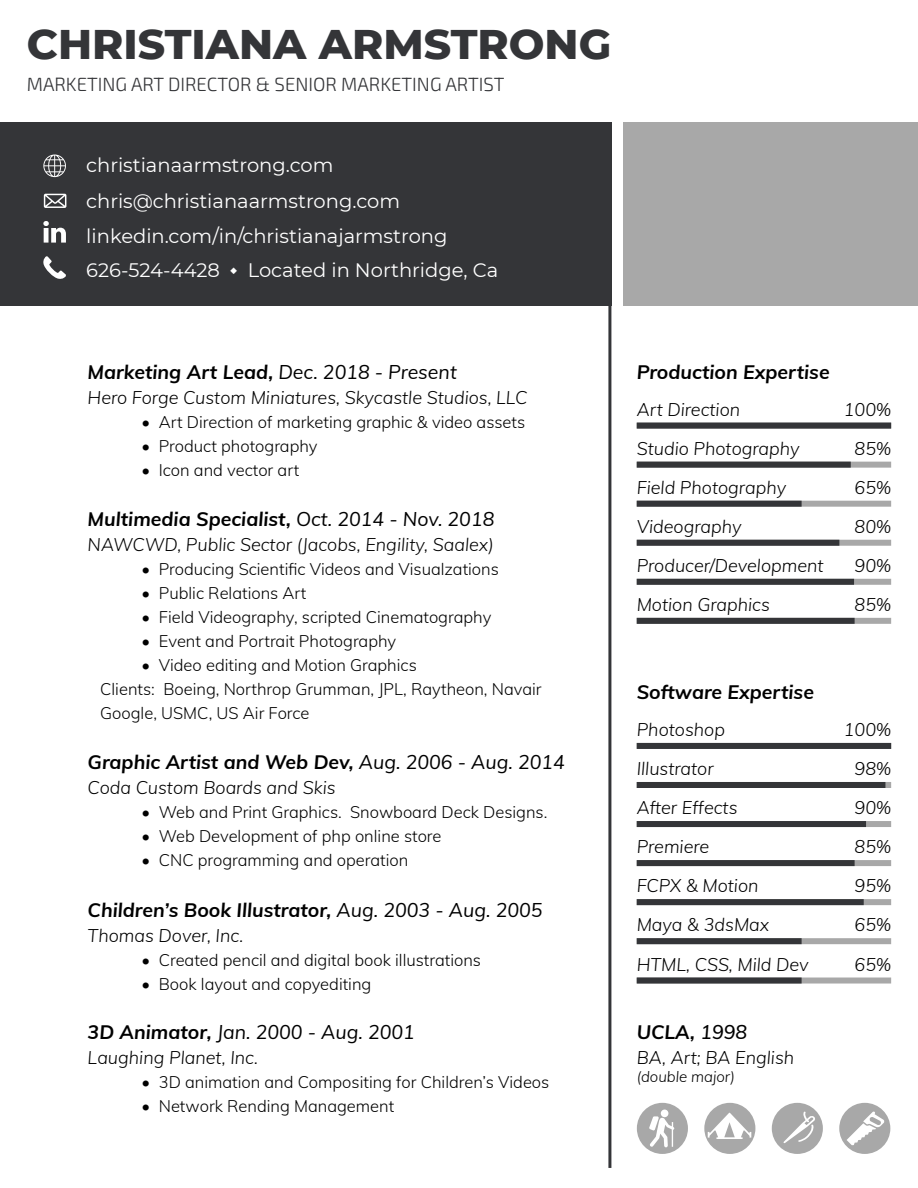
<style>
.page{position:relative;width:918px;height:1188px;background:#fff}
.page>*{position:absolute;margin:0;border:0;box-sizing:border-box;transform-origin:0 0}
.t1{font:800 42.3px "Montserrat";color:#343538}
.t2{font:italic 700 19.5px "Mulish";color:#000}
.t3{font:19.5px/35.7px "Montserrat";color:#fff}
.t4{font:italic 19.5px "Mulish";color:#000}
.t5{font:300 19.05px "Exo 2";color:#343538}
.t6{font:italic 300 18px "Mulish";color:#000}
.t7{font:300 16.5px/24px "Mulish";color:#000}
.t8{font:italic 300 15px "Mulish";color:#000}
.s1{font-weight:400}
.s2{font-weight:700}
.s3{font-weight:500}
</style>
<div class="page">
<hr style="left:608px;top:305px;width:3px;height:863px;background:#343538">
<div style="left:623px;top:122px;width:295px;height:183px;background:#a8a8a8"></div>
<div style="left:0;top:122px;width:611px;height:183px;background:#343538"></div>
<svg style="left:43px;top:155px;width:23px;height:22px"></svg>
<svg style="left:44px;top:194px;width:22px;height:14px"></svg>
<svg style="left:43px;top:256px;width:23px;height:23px"></svg>
<svg style="left:43px;top:221px;width:23px;height:22px"></svg>
<div style="left:637px;top:462px;width:254px;height:6px;background:#a8a8a8"></div>
<div style="left:637px;top:501px;width:254px;height:6px;background:#a8a8a8"></div>
<div style="left:637px;top:540px;width:254px;height:6px;background:#a8a8a8"></div>
<div style="left:637px;top:579px;width:254px;height:6px;background:#a8a8a8"></div>
<div style="left:637px;top:618px;width:254px;height:6px;background:#a8a8a8"></div>
<svg style="left:885px;top:782px;width:6px;height:6px"></svg>
<div style="left:637px;top:821px;width:254px;height:6px;background:#a8a8a8"></div>
<div style="left:637px;top:860px;width:254px;height:6px;background:#a8a8a8"></div>
<div style="left:637px;top:899px;width:254px;height:6px;background:#a8a8a8"></div>
<div style="left:637px;top:938px;width:254px;height:6px;background:#a8a8a8"></div>
<div style="left:637px;top:978px;width:254px;height:6px;background:#a8a8a8"></div>
<div style="left:637px;top:423px;width:254px;height:6px;background:#343538"></div>
<div style="left:637px;top:462px;width:214px;height:6px;background:#343538"></div>
<div style="left:637px;top:501px;width:165px;height:6px;background:#343538"></div>
<div style="left:637px;top:540px;width:202px;height:6px;background:#343538"></div>
<div style="left:637px;top:579px;width:217px;height:6px;background:#343538"></div>
<div style="left:637px;top:618px;width:218px;height:6px;background:#343538"></div>
<div style="left:637px;top:743px;width:254px;height:6px;background:#343538"></div>
<div style="left:637px;top:782px;width:248px;height:6px;background:#343538"></div>
<div style="left:637px;top:821px;width:229px;height:6px;background:#343538"></div>
<div style="left:637px;top:860px;width:218px;height:6px;background:#343538"></div>
<div style="left:637px;top:899px;width:227px;height:6px;background:#343538"></div>
<div style="left:637px;top:938px;width:165px;height:6px;background:#343538"></div>
<div style="left:637px;top:978px;width:165px;height:6px;background:#343538"></div>
<div style="left:637px;top:1103px;width:51px;height:51px;background:#a8a8a8;border-radius:50%"></div>
<svg style="left:649px;top:1110px;width:25px;height:37px"></svg>
<div style="left:772px;top:1103px;width:51px;height:51px;background:#a8a8a8;border-radius:50%"></div>
<svg style="left:783px;top:1112px;width:32px;height:31px"></svg>
<div style="left:704px;top:1103px;width:51px;height:51px;background:#a8a8a8;border-radius:50%"></div>
<svg style="left:708px;top:1105px;width:43px;height:34px"></svg>
<div style="left:839px;top:1103px;width:51px;height:51px;background:#a8a8a8;border-radius:50%"></div>
<svg style="left:847px;top:1111px;width:37px;height:34px"></svg>
<h1 class="t1" style="left:27px;top:13px;width:586px">CHRISTIANA ARMSTRONG</h1>
<p class="t5" style="left:27px;top:71px;width:479px">MARKETING ART DIRECTOR &amp; SENIOR MARKETING ARTIST</p>
<p class="t3" style="left:86px;top:147px;width:315px">christianaarmstrong.com chris@christianaarmstrong.com</p>
<p class="t3" style="left:86px;top:217px;width:363px">linkedin.com/in/christianajarmstrong</p>
<p class="t3" style="left:86px;top:251px;width:413px">626-524-4428 <sup>◆</sup> Located in Northridge, Ca</p>
<p class="t2" style="left:88px;top:357px;width:371px">Marketing Art Lead, <span class="s1">Dec. 2018 - Present</span></p>
<p class="t6" style="left:88px;top:384px;width:441px">Hero Forge Custom Miniatures, Skycastle Studios, LLC</p>
<p class="t7" style="left:142px;top:409px;width:385px">• Art Direction of marketing graphic &amp; video assets</p>
<p class="t7" style="left:142px;top:433px;width:177px">• Product photography</p>
<p class="t7" style="left:142px;top:457px;width:159px">• Icon and vector art</p>
<p class="t2" style="left:88px;top:505px;width:408px">Multimedia Specialist, <span class="s1">Oct. 2014 - Nov. 2018</span></p>
<p class="t6" style="left:88px;top:532px;width:408px">NAWCWD, Public Sector (Jacobs, Engility, Saalex)</p>
<p class="t7" style="left:142px;top:557px;width:359px">• Producing Scientific Videos and Visualzations</p>
<p class="t7" style="left:142px;top:581px;width:166px">• Public Relations Art</p>
<p class="t7" style="left:142px;top:605px;width:351px">• Field Videography, scripted Cinematography</p>
<p class="t7" style="left:142px;top:629px;width:256px">• Event and Portrait Photography</p>
<p class="t7" style="left:100px;top:653px;width:443px;text-indent:41px">• Video editing and Motion Graphics<br>Clients: Boeing, Northrop Grumman, JPL, Raytheon, Navair<br>Google, USMC, US Air Force</p>
<p class="t2" style="left:88px;top:748px;width:479px">Graphic Artist and Web Dev, <span class="s1">Aug. 2006 - Aug. 2014</span></p>
<p class="t6" style="left:88px;top:774px;width:250px">Coda Custom Boards and Skis</p>
<p class="t7" style="left:142px;top:799px;width:407px">• Web and Print Graphics. Snowboard Deck Designs.</p>
<p class="t7" style="left:142px;top:823px;width:301px">• Web Development of php online store</p>
<p class="t7" style="left:142px;top:847px;width:268px">• CNC programming and operation</p>
<p class="t2" style="left:88px;top:895px;width:456px">Children’s Book Illustrator, <span class="s1">Aug. 2003 - Aug. 2005</span></p>
<p class="t6" style="left:88px;top:922px;width:157px">Thomas Dover, Inc.</p>
<p class="t7" style="left:142px;top:947px;width:341px">• Created pencil and digital book illustrations</p>
<p class="t7" style="left:142px;top:971px;width:231px">• Book layout and copyediting</p>
<p class="t4" style="left:88px;top:1018px;width:329px"><span class="s2">3D Animator,</span> Jan. 2000 - Aug. 2001</p>
<p class="t6" style="left:88px;top:1045px;width:172px">Laughing Planet, Inc.</p>
<p class="t7" style="left:142px;top:1070px;width:409px">• 3D animation and Compositing for Children’s Videos</p>
<p class="t7" style="left:142px;top:1094px;width:254px">• Network Rending Management</p>
<p class="t2" style="left:637px;top:357px;width:194px">Production Expertise</p>
<p class="t6" style="left:637px;top:396px;width:105px">Art Direction</p>
<p class="t6" style="left:844px;top:396px;width:49px">100%</p>
<p class="t6" style="left:637px;top:435px;width:164px">Studio Photography</p>
<p class="t6" style="left:855px;top:435px;width:38px">85%</p>
<p class="t6" style="left:637px;top:474px;width:151px">Field Photography</p>
<p class="t6" style="left:855px;top:474px;width:38px">65%</p>
<p class="t6" style="left:637px;top:513px;width:106px">Videography</p>
<p class="t6" style="left:855px;top:513px;width:38px">80%</p>
<p class="t6" style="left:637px;top:552px;width:188px">Producer/Development</p>
<p class="t6" style="left:855px;top:552px;width:38px">90%</p>
<p class="t6" style="left:637px;top:591px;width:135px">Motion Graphics</p>
<p class="t6" style="left:855px;top:591px;width:38px">85%</p>
<p class="t2" style="left:637px;top:678px;width:179px">Software Expertise</p>
<p class="t6" style="left:637px;top:716px;width:90px">Photoshop</p>
<p class="t6" style="left:844px;top:716px;width:49px">100%</p>
<p class="t6" style="left:637px;top:755px;width:78px">Illustrator</p>
<p class="t6" style="left:855px;top:755px;width:38px">98%</p>
<p class="t6" style="left:637px;top:795px;width:102px">After Effects</p>
<p class="t6" style="left:855px;top:795px;width:38px">90%</p>
<p class="t6" style="left:637px;top:834px;width:74px">Premiere</p>
<p class="t6" style="left:855px;top:834px;width:38px">85%</p>
<p class="t6" style="left:637px;top:873px;width:123px">FCPX &amp; Motion</p>
<p class="t6" style="left:855px;top:873px;width:38px">95%</p>
<p class="t6" style="left:637px;top:912px;width:134px">Maya &amp; 3dsMax</p>
<p class="t6" style="left:855px;top:912px;width:38px">65%</p>
<p class="t6" style="left:637px;top:951px;width:173px">HTML, CSS, Mild Dev</p>
<p class="t6" style="left:855px;top:951px;width:38px">65%</p>
<p class="t2" style="left:637px;top:1018px;width:112px">UCLA, <span class="s3">1998</span></p>
<p class="t6" style="left:637px;top:1045px;width:159px">BA, Art; BA English</p>
<p class="t8" style="left:637px;top:1066px;width:100px">(double major)</p>
</div>
